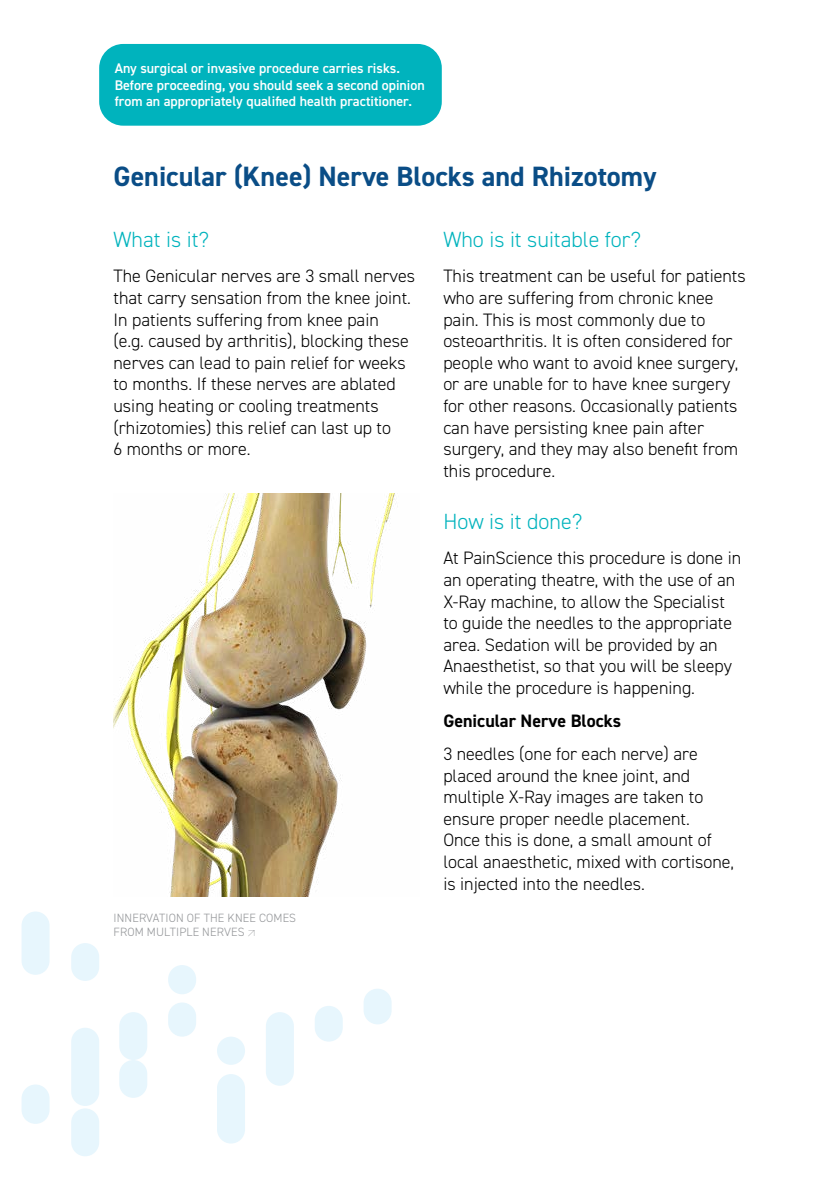
<style>
.page{position:relative;width:840px;height:1191px;background:#fff}
.page>*{position:absolute;margin:0;border:0;box-sizing:border-box;transform-origin:0 0}
.t1{font:700 28px "DIN2014";color:#0a4d86}
.t2{font:300 22px "DIN2014";color:#00b3bd}
.t3{font:300 18px/21.6px "DIN2014";color:#000}
.t4{font:700 18px "DIN2014";color:#000}
.t5{font:600 14px/16.8px "DIN2014";color:#fff}
.t6{font:300 12px/14.4px "DIN2014";letter-spacing:.01em;color:#939598}
</style>
<div class="page">
<img style="left:113px;top:493px;width:282px;height:403px">
<div style="left:99px;top:44px;width:342px;height:82px;background:#00b3bd;border-radius:24px"></div>
<div style="left:168px;top:965px;width:28px;height:29px;background:#e7f6fd;border-radius:14px"></div>
<div style="left:217px;top:1074px;width:28px;height:69px;background:#e7f6fd;border-radius:14px"></div>
<div style="left:22px;top:1084px;width:27px;height:39px;background:#e7f6fd;border-radius:14px"></div>
<div style="left:22px;top:911px;width:27px;height:63px;background:#e7f6fd;border-radius:14px"></div>
<div style="left:266px;top:1012px;width:28px;height:73px;background:#e7f6fd;border-radius:14px"></div>
<div style="left:314px;top:1006px;width:28px;height:35px;background:#e7f6fd;border-radius:14px"></div>
<div style="left:119px;top:1060px;width:28px;height:37px;background:#e7f6fd;border-radius:14px"></div>
<div style="left:71px;top:943px;width:28px;height:38px;background:#e7f6fd;border-radius:14px"></div>
<div style="left:363px;top:988px;width:28px;height:36px;background:#e7f6fd;border-radius:14px"></div>
<div style="left:217px;top:1036px;width:28px;height:28px;background:#e7f6fd;border-radius:14px"></div>
<div style="left:71px;top:1027px;width:28px;height:79px;background:#e7f6fd;border-radius:14px"></div>
<div style="left:168px;top:1002px;width:28px;height:34px;background:#e7f6fd;border-radius:14px"></div>
<div style="left:119px;top:1012px;width:28px;height:48px;background:#e7f6fd;border-radius:14px"></div>
<div style="left:71px;top:1108px;width:28px;height:48px;background:#e7f6fd;border-radius:14px"></div>
<p class="t5" style="left:115px;top:59px;width:311px">Any surgical or invasive procedure carries risks.<br>Before proceeding, you should seek a second opinion from an appropriately qualified health practitioner.</p>
<h1 class="t1" style="left:113px;top:158px;width:544px">Genicular (Knee) Nerve Blocks and Rhizotomy</h1>
<p class="t2" style="left:113px;top:226px;width:97px">What is it?</p>
<p class="t3" style="left:113px;top:265px;width:303px">The Genicular nerves are 3 small nerves that carry sensation from the knee joint.<br>In patients suffering from knee pain<br>(e.g. caused by arthritis), blocking these nerves can lead to pain relief for weeks to months. If these nerves are ablated using heating or cooling treatments (rhizotomies) this relief can last up to<br>6 months or more.</p>
<p class="t6" style="left:113px;top:910px;width:184px">INNERVATION OF THE KNEE COMES<br>FROM MULTIPLE NERVES ↗</p>
<p class="t2" style="left:443px;top:226px;width:199px">Who is it suitable for?</p>
<p class="t3" style="left:443px;top:265px;width:304px">This treatment can be useful for patients who are suffering from chronic knee pain. This is most commonly due to osteoarthritis. It is often considered for people who want to avoid knee surgery, or are unable for to have knee surgery for other reasons. Occasionally patients can have persisting knee pain after surgery, and they may also benefit from this procedure.</p>
<p class="t2" style="left:443px;top:508px;width:140px">How is it done?</p>
<p class="t3" style="left:443px;top:547px;width:299px">At PainScience this procedure is done in an operating theatre, with the use of an X-Ray machine, to allow the Specialist to guide the needles to the appropriate area. Sedation will be provided by an Anaesthetist, so that you will be sleepy while the procedure is happening.</p>
<p class="t4" style="left:443px;top:709px;width:179px">Genicular Nerve Blocks</p>
<p class="t3" style="left:443px;top:743px;width:292px">3 needles (one for each nerve) are placed around the knee joint, and multiple X-Ray images are taken to ensure proper needle placement.<br>Once this is done, a small amount of local anaesthetic, mixed with cortisone, is injected into the needles.</p>
</div>
